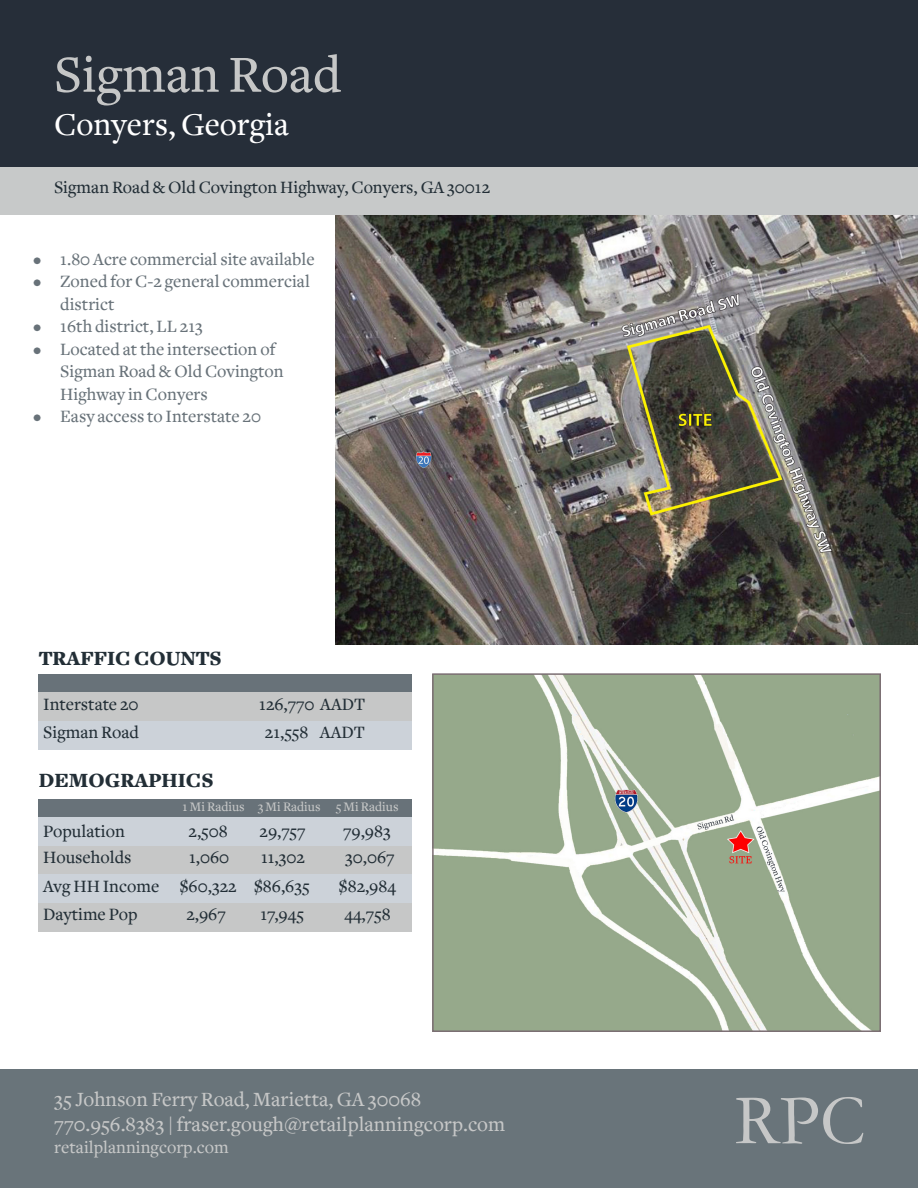
<style>
.page{position:relative;width:918px;height:1188px;background:#fff}
.page>*{position:absolute;margin:0;border:0;box-sizing:border-box;transform-origin:0 0}
.t1{font:72px "Garamond";color:#c6c7c7}
.t2{font:500 54px "Freight Text";color:#c6c7c7}
.t3{font:500 33px "Freight Text";color:#fff}
.t4{font:500 21px "Freight Text";color:#c6c7c7}
.t5{font:900 21px "Freight Text";color:#222e36}
.t6{font:500 18px "Freight Text";color:#222e36}
.t7{font:500 18px/22.5px "Freight Text";color:#687279}
.t8{font:500 18px "Freight Text";color:#c6c7c7}
.t9{font:500 13.5px "Freight Text";color:#c6c7c7}
</style>
<div class="page">
<div style="left:0;top:1070px;width:918px;height:118px;background:#69747a"></div>
<div style="left:0;top:0;width:918px;height:167px;background:#262e39"></div>
<div style="left:0;top:167px;width:918px;height:48px;background:#c7c9c9"></div>
<div style="left:39px;top:674px;width:373px;height:19px;background:#687279"></div>
<div style="left:39px;top:799px;width:373px;height:19px;background:#687279"></div>
<div style="left:39px;top:693px;width:373px;height:28px;background:#c6c7c7"></div>
<div style="left:39px;top:846px;width:373px;height:28px;background:#c6c7c7"></div>
<div style="left:39px;top:903px;width:373px;height:28px;background:#c6c7c7"></div>
<div style="left:39px;top:818px;width:373px;height:28px;background:#ccd2d9"></div>
<div style="left:39px;top:721px;width:373px;height:28px;background:#ccd2d9"></div>
<div style="left:39px;top:874px;width:373px;height:29px;background:#ccd2d9"></div>
<img style="left:336px;top:215px;width:582px;height:429px">
<img style="left:435px;top:676px;width:443px;height:353px">
<div style="left:432px;top:673px;width:449px;height:359px;border:2px solid #7b6e73"></div>
<p class="t2" style="left:54px;top:45px;width:289px">Sigman Road</p>
<p class="t3" style="left:54px;top:107px;width:236px">Conyers, Georgia</p>
<p class="t6" style="left:54px;top:177px;width:438px">Sigman Road &amp; Old Covington Highway, Conyers, GA 30012</p>
<p class="t7" style="left:33px;top:248px;width:283px">• 1.80 Acre commercial site available</p>
<p class="t7" style="left:60px;top:271px;width:251px;text-indent:-27px">• Zoned for C-2 general commercial district</p>
<p class="t7" style="left:33px;top:316px;width:171px">• 16th district, LL 213</p>
<p class="t7" style="left:60px;top:338px;width:225px;text-indent:-27px">• Located at the intersection of<br>Sigman Road &amp; Old Covington<br>Highway in Conyers</p>
<p class="t7" style="left:33px;top:406px;width:229px">• Easy access to Interstate 20</p>
<p class="t5" style="left:39px;top:647px;width:185px">TRAFFIC COUNTS</p>
<p class="t6" style="left:43px;top:694px;width:97px">Interstate 20</p>
<p class="t6" style="left:259px;top:694px;width:108px">126,770 AADT</p>
<p class="t6" style="left:43px;top:723px;width:97px">Sigman Road</p>
<p class="t6" style="left:265px;top:723px;width:102px">21,558 AADT</p>
<p class="t5" style="left:39px;top:768px;width:176px">DEMOGRAPHICS</p>
<p class="t9" style="left:183px;top:799px;width:218px">1 Mi Radius 3 Mi Radius 5 Mi Radius</p>
<p class="t6" style="left:43px;top:821px;width:83px">Population</p>
<p class="t6" style="left:189px;top:821px;width:41px">2,508</p>
<p class="t6" style="left:260px;top:821px;width:48px">29,757</p>
<p class="t6" style="left:343px;top:821px;width:49px">79,983</p>
<p class="t6" style="left:43px;top:848px;width:90px">Households</p>
<p class="t6" style="left:189px;top:848px;width:42px">1,060</p>
<p class="t6" style="left:261px;top:848px;width:45px">11,302</p>
<p class="t6" style="left:345px;top:848px;width:51px">30,067</p>
<p class="t6" style="left:43px;top:876px;width:268px">Avg HH Income $60,322 $86,635</p>
<p class="t6" style="left:339px;top:876px;width:59px">$82,984</p>
<p class="t6" style="left:43px;top:905px;width:96px">Daytime Pop</p>
<p class="t6" style="left:186px;top:905px;width:41px">2,967</p>
<p class="t6" style="left:260px;top:905px;width:45px">17,945</p>
<p class="t6" style="left:344px;top:905px;width:48px">44,758</p>
<p class="t4" style="left:54px;top:1088px;width:369px">35 Johnson Ferry Road, Marietta, GA 30068</p>
<p class="t4" style="left:54px;top:1113px;width:452px">770.956.8383 | fraser.gough@retailplanningcorp.com</p>
<p class="t8" style="left:54px;top:1137px;width:176px">retailplanningcorp.com</p>
<p class="t1" style="left:734px;top:1072px;width:133px">RPC</p>
</div>
